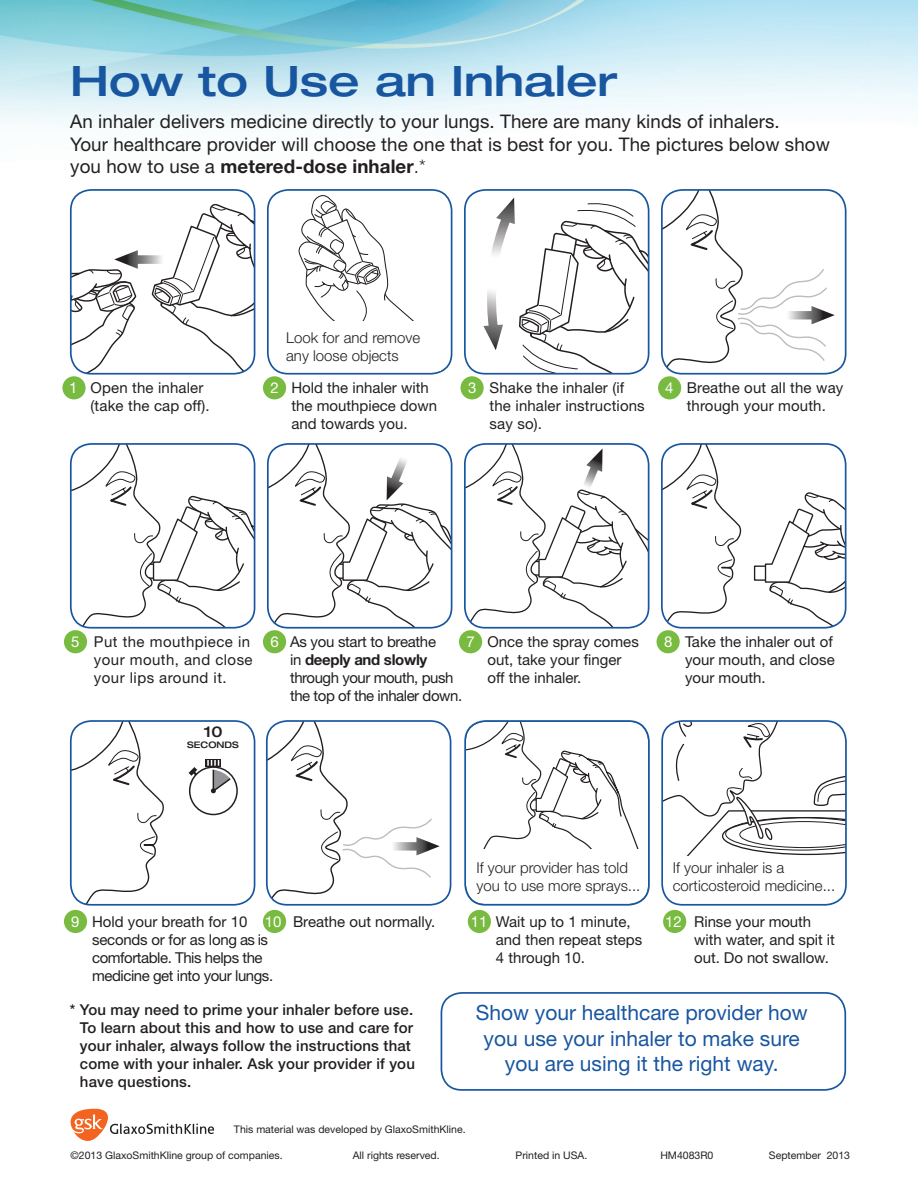
<style>
.page{position:relative;width:918px;height:1188px;background:#fff}
.page>*{position:absolute;margin:0;border:0;box-sizing:border-box;transform-origin:0 0}
.t1{font:500 expanded 42px "Helvetica Neue LT Std";color:#1856a0;scale:1.04 1}
.t2{font:21px/25.5px "Helvetica Neue LT Std";color:#1856a0;text-align:center}
.t3{font:18.75px/22.5px "Helvetica Neue LT Std";letter-spacing:.005em;color:#231f20}
.t4{font:15px/18px "Helvetica Neue LT Std";color:#231f20}
.t5{font:500 15px/18px "Helvetica Neue LT Std";letter-spacing:.01em;color:#231f20}
.t6{font:15px/18px "Helvetica Neue LT Std";letter-spacing:-.03em;color:#231f20}
.t7{font:300 15px/18px "Helvetica Neue LT Std";color:#231f20}
.t8{font:15px/18px "Helvetica Neue LT Std";letter-spacing:.03em;color:#231f20}
.t9{font:500 expanded 15px "Helvetica Neue";color:#231f20}
.t10{font:10.5px "Helvetica Neue LT Std";color:#231f20}
.t11{font:500 expanded 9px "Helvetica Neue";color:#231f20}
.s1{font-weight:700}
.s2{font-weight:300}
.s3{color:#fff}
</style>
<div class="page">
<img style="left:0;top:0;width:918px;height:400px">
<div style="left:441px;top:992px;width:405px;height:99px;border:2px solid #1856a0;border-radius:20px"></div>
<svg style="left:71px;top:444px;width:184px;height:184px"></svg>
<div style="left:70px;top:443px;width:185px;height:186px;border:2px solid #1856a0;border-radius:20px"></div>
<svg style="left:268px;top:444px;width:184px;height:184px"></svg>
<img style="left:387px;top:453px;width:22px;height:48px">
<div style="left:267px;top:443px;width:185px;height:186px;border:2px solid #1856a0;border-radius:20px"></div>
<svg style="left:465px;top:444px;width:184px;height:184px"></svg>
<div style="left:464px;top:443px;width:185px;height:186px;border:2px solid #1856a0;border-radius:20px"></div>
<svg style="left:662px;top:444px;width:80px;height:184px"></svg>
<div style="left:754px;top:566px;width:15px;height:15px;border:1px solid #231f20"></div>
<svg style="left:764px;top:492px;width:80px;height:134px"></svg>
<div style="left:661px;top:443px;width:186px;height:186px;border:2px solid #1856a0;border-radius:20px"></div>
<div style="left:64px;top:630px;width:23px;height:23px;background:#78bb40;border-radius:50%"></div>
<div style="left:263px;top:630px;width:23px;height:23px;background:#78bb40;border-radius:50%"></div>
<div style="left:459px;top:630px;width:23px;height:23px;background:#78bb40;border-radius:50%"></div>
<div style="left:657px;top:630px;width:23px;height:23px;background:#78bb40;border-radius:50%"></div>
<svg style="left:151px;top:204px;width:104px;height:170px"></svg>
<svg style="left:71px;top:268px;width:66px;height:106px"></svg>
<img style="left:114px;top:250px;width:53px;height:19px">
<div style="left:70px;top:189px;width:185px;height:186px;border:2px solid #1856a0;border-radius:20px"></div>
<svg style="left:299px;top:195px;width:132px;height:126px"></svg>
<div style="left:267px;top:189px;width:185px;height:186px;border:2px solid #1856a0;border-radius:20px"></div>
<svg style="left:518px;top:202px;width:131px;height:172px"></svg>
<img style="left:488px;top:198px;width:27px;height:72px">
<img style="left:483px;top:273px;width:20px;height:77px">
<div style="left:464px;top:189px;width:185px;height:186px;border:2px solid #1856a0;border-radius:20px"></div>
<div style="left:62px;top:376px;width:24px;height:23px;background:#78bb40;border-radius:50%"></div>
<div style="left:263px;top:376px;width:23px;height:23px;background:#78bb40;border-radius:50%"></div>
<div style="left:461px;top:376px;width:23px;height:23px;background:#78bb40;border-radius:50%"></div>
<img style="left:828px;top:306px;width:7px;height:18px">
<svg style="left:662px;top:190px;width:166px;height:184px"></svg>
<div style="left:661px;top:189px;width:186px;height:186px;border:2px solid #1856a0;border-radius:20px"></div>
<div style="left:658px;top:376px;width:23px;height:23px;background:#78bb40;border-radius:50%"></div>
<div style="left:274px;top:321px;width:173px;height:42px;background:#fff"></div>
<div style="left:286px;top:332px;width:155px;height:38px;background:#fff"></div>
<svg style="left:71px;top:721px;width:93px;height:184px"></svg>
<div style="left:70px;top:720px;width:185px;height:186px;border:2px solid #1856a0;border-radius:20px"></div>
<svg style="left:465px;top:721px;width:184px;height:184px"></svg>
<div style="left:464px;top:720px;width:186px;height:186px;border:2px solid #1856a0;border-radius:20px"></div>
<svg style="left:662px;top:721px;width:184px;height:184px"></svg>
<div style="left:661px;top:720px;width:186px;height:186px;border:2px solid #1856a0;border-radius:20px"></div>
<div style="left:64px;top:910px;width:23px;height:23px;background:#78bb40;border-radius:50%"></div>
<div style="left:468px;top:910px;width:23px;height:23px;background:#78bb40;border-radius:50%"></div>
<div style="left:663px;top:910px;width:23px;height:23px;background:#78bb40;border-radius:50%"></div>
<div style="left:663px;top:856px;width:182px;height:28px;background:#fff"></div>
<div style="left:189px;top:766px;width:49px;height:49px;border:2px solid #231f20;border-radius:50%"></div>
<div style="left:206px;top:759px;width:15px;height:8px;background:#231f20"></div>
<svg style="left:207px;top:760px;width:25px;height:33px"></svg>
<svg style="left:189px;top:767px;width:8px;height:9px"></svg>
<div style="left:471px;top:849px;width:174px;height:43px;background:#fff"></div>
<img style="left:433px;top:843px;width:7px;height:6px">
<svg style="left:267px;top:721px;width:166px;height:184px"></svg>
<div style="left:266px;top:720px;width:185px;height:186px;border:2px solid #1856a0;border-radius:20px"></div>
<div style="left:263px;top:910px;width:23px;height:23px;background:#78bb40;border-radius:50%"></div>
<svg style="left:71px;top:1109px;width:143px;height:32px"></svg>
<h1 class="t1" style="left:70px;top:55px;width:528px">How to Use an Inhaler</h1>
<p class="t3" style="left:70px;top:110px;width:761px">An inhaler delivers medicine directly to your lungs. There are many kinds of inhalers.<br>Your healthcare provider will choose the one that is best for you. The pictures below show you how to use a <span class="s1">metered-dose inhaler</span><span class="s2">.*</span></p>
<p class="t7" style="left:286px;top:328px;width:135px">Look for and remove any loose objects</p>
<p class="t4" style="left:91px;top:378px;width:121px;text-indent:-21px"><span class="s3">1</span> Open the inhaler (take the cap off).</p>
<p class="t4" style="left:665px;top:378px;width:180px;text-align:center"><span class="s3">4</span> Breathe out all the way through your mouth.</p>
<p class="t4" style="left:490px;top:378px;width:157px;text-indent:-21px"><span class="s3">3</span> Shake the inhaler (if the inhaler instructions say so).</p>
<p class="t4" style="left:291px;top:378px;width:147px;text-indent:-21px"><span class="s3">2</span> Hold the inhaler with the mouthpiece down and towards you.</p>
<p class="t8" style="left:94px;top:633px;width:160px;text-indent:-23px"><span class="s3">5</span> Put the mouthpiece in your mouth, and close your lips around it.</p>
<p class="t6" style="left:290px;top:633px;width:174px;text-indent:-20px"><span class="s3">6</span> As you start to breathe<br>in <span class="s1">deeply and slowly </span>through your mouth, push the top of the inhaler down.</p>
<p class="t4" style="left:487px;top:633px;width:153px;text-indent:-21px"><span class="s3">7</span> Once the spray comes out, take your finger off the inhaler.</p>
<p class="t4" style="left:685px;top:633px;width:151px;text-indent:-21px"><span class="s3">8</span> Take the inhaler out of your mouth, and close your mouth.</p>
<p class="t9" style="left:204px;top:722px;width:20px">10</p>
<p class="t11" style="left:187px;top:739px;width:53px">SECONDS</p>
<p class="t6" style="left:92px;top:912px;width:183px;text-indent:-21px"><span class="s3">9</span> Hold your breath for 10 seconds or for as long as is comfortable. This helps the medicine get into your lungs.</p>
<p class="t4" style="left:265px;top:912px;width:172px"><span class="s3">10</span> Breathe out normally.</p>
<p class="t7" style="left:477px;top:858px;width:165px">If your provider has told you to use more sprays...</p>
<p class="t4" style="left:496px;top:912px;width:148px;text-indent:-25px"><span class="s3">11</span> Wait up to 1 minute, and then repeat steps<br>4 through 10.</p>
<p class="t7" style="left:673px;top:858px;width:164px">If your inhaler is a corticosteroid medicine...</p>
<p class="t4" style="left:694px;top:912px;width:142px;text-indent:-29px"><span class="s3">12</span> Rinse your mouth with water, and spit it out. Do not swallow.</p>
<p class="t5" style="left:80px;top:1001px;width:336px;text-indent:-10px">* You may need to prime your inhaler before use.<br>To learn about this and how to use and care for your inhaler, always follow the instructions that come with your inhaler. Ask your provider if you have questions.</p>
<p class="t10" style="left:234px;top:1123px;width:233px">This material was developed by GlaxoSmithKline.</p>
<p class="t10" style="left:71px;top:1149px;width:214px">©2013 GlaxoSmithKline group of companies.</p>
<p class="t10" style="left:353px;top:1149px;width:88px">All rights reserved.</p>
<p class="t10" style="left:516px;top:1149px;width:73px">Printed in USA.</p>
<p class="t10" style="left:660px;top:1149px;width:55px">HM4083R0</p>
<p class="t10" style="left:769px;top:1149px;width:83px">September 2013</p>
<h2 class="t2" style="left:476px;top:1000px;width:334px">Show your healthcare provider how you use your inhaler to make sure you are using it the right way.</h2>
</div>
